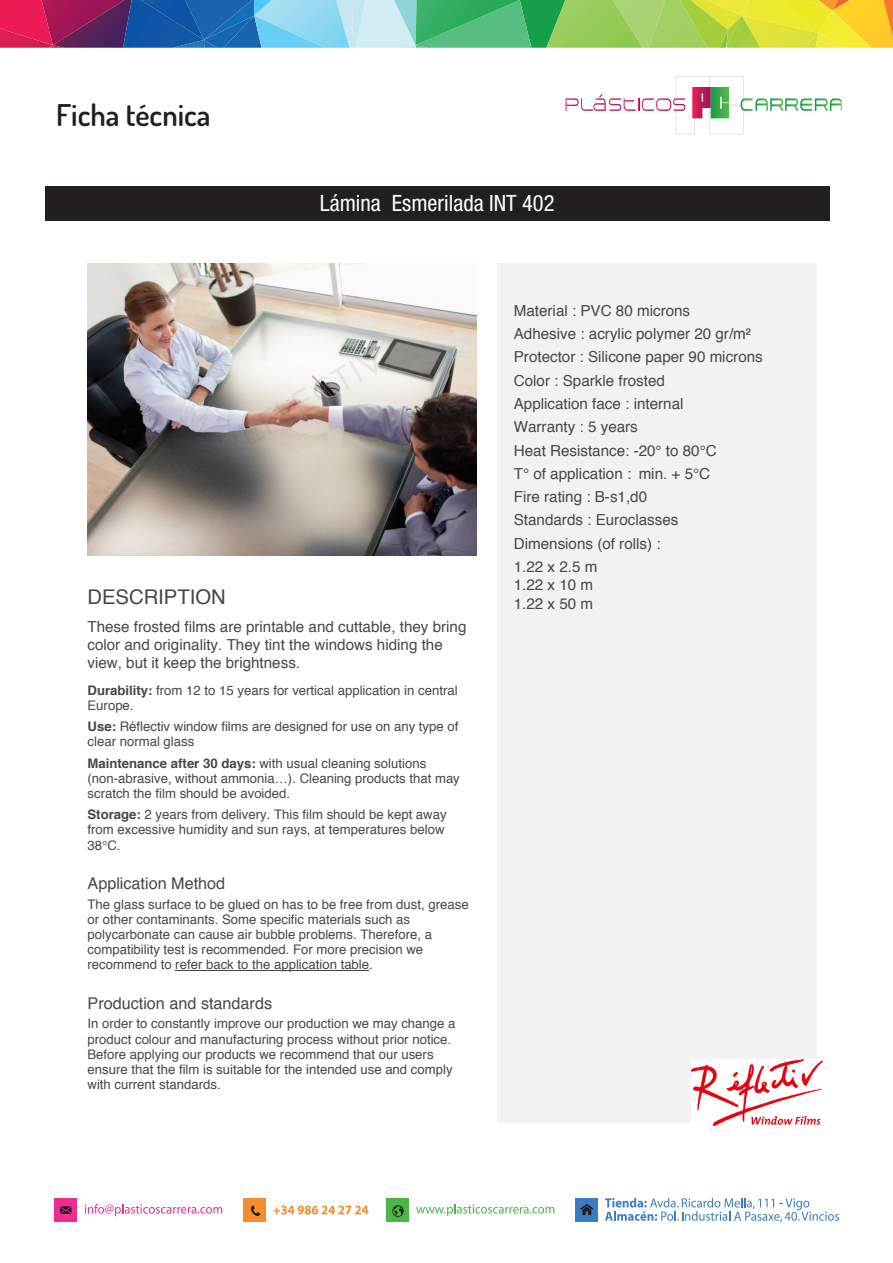
<style>
.page{position:relative;width:893px;height:1263px;background:#fff}
.page>*{position:absolute;margin:0;border:0;box-sizing:border-box;transform-origin:0 0}
.t1{font:600 30px "Dosis";color:#231f20}
.t2{font:condensed 22.5px "Helvetica Neue LT Std";color:#fff}
.t3{font:20.25px "Helvetica";color:#474747}
.t4{font:16.2px "Helvetica";color:#474747}
.t5{font:15.15px/23.2px "Helvetica";color:#474747}
.t6{font:13.2px/15.1px "Helvetica";color:#474747}
.s1{font-weight:700}
</style>
<div class="page">
<svg style="left:0;top:0;width:893px;height:48px;background:#8ca67b"></svg>
<svg style="left:565px;top:76px;width:277px;height:59px"></svg>
<div style="left:54px;top:1198px;width:23px;height:24px;background:#ed2d93"></div>
<svg style="left:60px;top:1206px;width:12px;height:8px"></svg>
<div style="left:386px;top:1198px;width:23px;height:24px;background:#49b748"></div>
<svg style="left:392px;top:1205px;width:12px;height:12px"></svg>
<div style="left:243px;top:1198px;width:23px;height:24px;background:#f68c30"></div>
<svg style="left:251px;top:1205px;width:9px;height:11px"></svg>
<div style="left:575px;top:1198px;width:23px;height:24px;background:#3a7dc0"></div>
<svg style="left:580px;top:1204px;width:13px;height:11px"></svg>
<svg style="left:85px;top:1204px;width:137px;height:12px"></svg>
<svg style="left:273px;top:1205px;width:95px;height:9px"></svg>
<svg style="left:605px;top:1198px;width:234px;height:24px"></svg>
<svg style="left:416px;top:1204px;width:138px;height:12px"></svg>
<div style="left:45px;top:186px;width:785px;height:34px;background:#231f20"></div>
<img style="left:87px;top:264px;width:389px;height:292px">
<hr style="left:175px;top:970px;width:194px;height:1px;background:#474747">
<div style="left:497px;top:263px;width:320px;height:860px;background:#f2f2f2"></div>
<img style="left:691px;top:1060px;width:132px;height:66px">
<h1 class="t1" style="left:56px;top:95px;width:156px">Ficha técnica</h1>
<h2 class="t2" style="left:320px;top:190px;width:236px">Lámina Esmerilada INT 402</h2>
<h3 class="t3" style="left:87px;top:581px;width:140px">DESCRIPTION</h3>
<p class="t5" style="left:87px;top:618px;width:381px;line-height:18.1px">These frosted films are printable and cuttable, they bring color and originality. They tint the windows hiding the view, but it keep the brightness.</p>
<p class="t6" style="left:88px;top:683px;width:372px"><span class="s1">Durability:</span> from 12 to 15 years for vertical application in central<br>Europe.</p>
<p class="t6" style="left:88px;top:719px;width:372px"><span class="s1">Use:</span> Réflectiv window films are designed for use on any type of clear normal glass</p>
<p class="t6" style="left:88px;top:756px;width:374px"><span class="s1">Maintenance after 30 days:</span> with usual cleaning solutions (non-abrasive, without ammonia…). Cleaning products that may scratch the film should be avoided.</p>
<p class="t6" style="left:88px;top:807px;width:361px"><span class="s1">Storage:</span> 2 years from delivery. This film should be kept away from excessive humidity and sun rays, at temperatures below<br>38°C.</p>
<p class="t4" style="left:88px;top:871px;width:139px">Application Method</p>
<p class="t6" style="left:88px;top:897px;width:383px">The glass surface to be glued on has to be free from dust, grease or other contaminants. Some specific materials such as polycarbonate can cause air bubble problems. Therefore, a compatibility test is recommended. For more precision we recommend to refer back to the application table.</p>
<p class="t4" style="left:88px;top:990px;width:186px">Production and standards</p>
<p class="t6" style="left:88px;top:1016px;width:369px">In order to constantly improve our production we may change a product colour and manufacturing process without prior notice.<br>Before applying our products we recommend that our users ensure that the film is suitable for the intended use and comply with current standards.</p>
<p class="t5" style="left:514px;top:299px;width:250px">Material : PVC 80 microns<br>Adhesive : acrylic polymer 20 gr/m²<br>Protector : Silicone paper 90 microns<br>Color : Sparkle frosted<br>Application face : internal<br>Warranty : 5 years<br>Heat Resistance: -20° to 80°C<br>T° of application : min. + 5°C<br>Fire rating : B-s1,d0<br>Standards : Euroclasses<br>Dimensions (of rolls) :<br>1.22 x 2.5 m</p>
<p class="t5" style="left:514px;top:576px;width:81px;line-height:18.3px">1.22 x 10 m<br>1.22 x 50 m</p>
</div>
